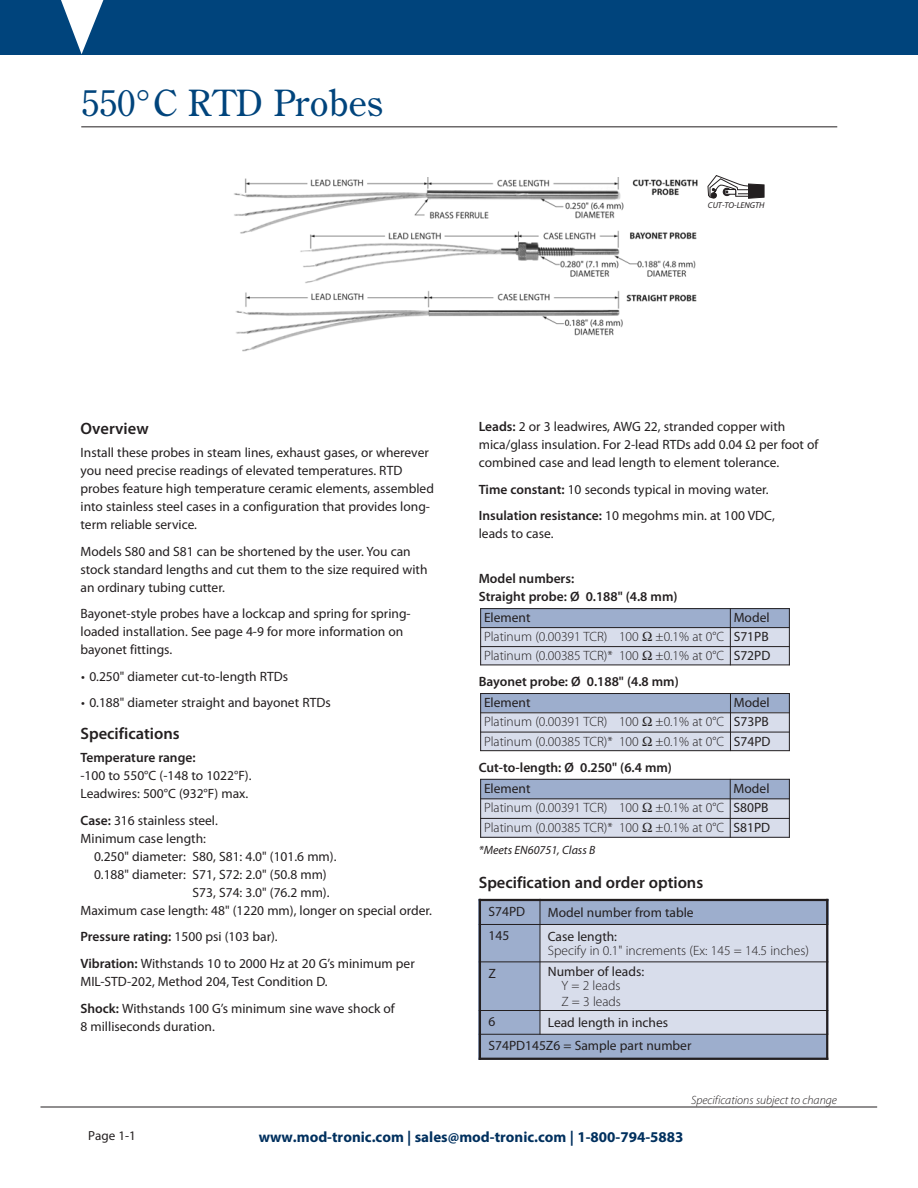
<style>
.page{position:relative;width:918px;height:1188px;background:#fff}
.page>*{position:absolute;margin:0;border:0;box-sizing:border-box;transform-origin:0 0}
.t1{font:36px "Century Old Style Std";color:#00447c}
.t2{font:600 16.5px "Myriad Pro";color:#231f20}
.t3{font:700 15px "Myriad Pro";color:#00305e}
.t4{font:13.5px/18px "Myriad Pro";color:#231f20}
.t5{font:300 13.5px/16.2px "Myriad Pro";color:#231f20}
.t6{font:600 13.5px/18px "Myriad Pro";color:#231f20}
.t7{font:13.05px "Myriad Pro";color:#231f20}
.t8{font:italic 300 12px "Myriad Pro";color:#231f20}
.t9{font:italic 12px "Myriad Pro";color:#231f20}
.t10{font:italic 8.55px "Myriad";color:#231f20}
.s1{font-weight:600}
.s2{font-weight:400}
</style>
<div class="page">
<div style="left:0;top:0;width:918px;height:54px;background:#00447c"></div>
<svg style="left:61px;top:0;width:43px;height:54px"></svg>
<hr style="left:40px;top:1107px;width:837px;height:1px;background:#231f20">
<img style="left:234px;top:177px;width:463px;height:175px">
<hr style="left:81px;top:126px;width:756px;height:1px;background:#231f20">
<div style="left:479px;top:899px;width:61px;height:25px;background:#9daecd"></div>
<div style="left:540px;top:899px;width:288px;height:25px;background:#9daecd"></div>
<div style="left:479px;top:924px;width:61px;height:38px;background:#9daecd"></div>
<div style="left:540px;top:924px;width:288px;height:38px;background:#d8ddeb"></div>
<div style="left:479px;top:962px;width:61px;height:49px;background:#9daecd"></div>
<div style="left:540px;top:962px;width:288px;height:49px;background:#d8ddeb"></div>
<div style="left:479px;top:1011px;width:61px;height:23px;background:#9daecd"></div>
<div style="left:540px;top:1011px;width:288px;height:23px;background:#d8ddeb"></div>
<div style="left:479px;top:1034px;width:348px;height:26px;background:#9daecd"></div>
<hr style="left:479px;top:899px;width:2px;height:161px;background:#231f20">
<hr style="left:540px;top:899px;width:1px;height:136px;background:#231f20">
<hr style="left:826px;top:899px;width:2px;height:161px;background:#231f20">
<hr style="left:479px;top:899px;width:349px;height:2px;background:#231f20">
<hr style="left:479px;top:924px;width:349px;height:1px;background:#231f20">
<hr style="left:479px;top:962px;width:349px;height:1px;background:#231f20">
<hr style="left:479px;top:1010px;width:349px;height:1px;background:#231f20">
<hr style="left:479px;top:1034px;width:349px;height:1px;background:#231f20">
<hr style="left:479px;top:1058px;width:349px;height:2px;background:#231f20">
<div style="left:480px;top:779px;width:250px;height:20px;background:#9daecd"></div>
<div style="left:730px;top:779px;width:60px;height:20px;background:#9daecd"></div>
<div style="left:480px;top:799px;width:250px;height:19px;background:#d8ddeb"></div>
<div style="left:730px;top:799px;width:60px;height:19px;background:#d8ddeb"></div>
<div style="left:480px;top:818px;width:250px;height:20px;background:#d8ddeb"></div>
<div style="left:730px;top:818px;width:60px;height:20px;background:#d8ddeb"></div>
<hr style="left:480px;top:779px;width:1px;height:59px;background:#231f20">
<hr style="left:730px;top:779px;width:1px;height:59px;background:#231f20">
<hr style="left:789px;top:779px;width:1px;height:59px;background:#231f20">
<hr style="left:480px;top:779px;width:310px;height:1px;background:#231f20">
<hr style="left:480px;top:798px;width:310px;height:1px;background:#231f20">
<hr style="left:480px;top:818px;width:310px;height:1px;background:#231f20">
<hr style="left:480px;top:837px;width:310px;height:1px;background:#231f20">
<div style="left:480px;top:693px;width:250px;height:20px;background:#9daecd"></div>
<div style="left:730px;top:693px;width:60px;height:20px;background:#9daecd"></div>
<div style="left:480px;top:713px;width:250px;height:19px;background:#d8ddeb"></div>
<div style="left:730px;top:713px;width:60px;height:19px;background:#d8ddeb"></div>
<div style="left:480px;top:732px;width:250px;height:19px;background:#d8ddeb"></div>
<div style="left:730px;top:732px;width:60px;height:19px;background:#d8ddeb"></div>
<hr style="left:480px;top:693px;width:1px;height:58px;background:#231f20">
<hr style="left:730px;top:693px;width:1px;height:58px;background:#231f20">
<hr style="left:789px;top:693px;width:1px;height:58px;background:#231f20">
<hr style="left:480px;top:693px;width:310px;height:1px;background:#231f20">
<hr style="left:480px;top:712px;width:310px;height:1px;background:#231f20">
<hr style="left:480px;top:732px;width:310px;height:1px;background:#231f20">
<hr style="left:480px;top:750px;width:310px;height:1px;background:#231f20">
<div style="left:480px;top:608px;width:250px;height:20px;background:#9daecd"></div>
<div style="left:730px;top:608px;width:60px;height:20px;background:#9daecd"></div>
<div style="left:480px;top:628px;width:250px;height:19px;background:#d8ddeb"></div>
<div style="left:730px;top:628px;width:60px;height:19px;background:#d8ddeb"></div>
<div style="left:480px;top:647px;width:250px;height:18px;background:#d8ddeb"></div>
<div style="left:730px;top:647px;width:60px;height:18px;background:#d8ddeb"></div>
<hr style="left:480px;top:608px;width:1px;height:57px;background:#231f20">
<hr style="left:730px;top:608px;width:1px;height:57px;background:#231f20">
<hr style="left:789px;top:608px;width:1px;height:57px;background:#231f20">
<hr style="left:480px;top:608px;width:310px;height:1px;background:#231f20">
<hr style="left:480px;top:627px;width:310px;height:1px;background:#231f20">
<hr style="left:480px;top:646px;width:310px;height:1px;background:#231f20">
<hr style="left:480px;top:665px;width:310px;height:1px;background:#231f20">
<svg style="left:708px;top:175px;width:56px;height:24px"></svg>
<h1 class="t1" style="left:81px;top:88px;width:303px">550°C RTD Probes</h1>
<p class="t10" style="left:708px;top:202px;width:58px">CUT-TO-LENGTH</p>
<p class="t2" style="left:81px;top:422px;width:70px">Overview</p>
<p class="t4" style="left:81px;top:445px;width:355px">Install these probes in steam lines, exhaust gases, or wherever you need precise readings of elevated temperatures. RTD probes feature high temperature ceramic elements, assembled into stainless steel cases in a configuration that provides long&shy;term reliable service.</p>
<p class="t4" style="left:81px;top:543px;width:349px">Models S80 and S81 can be shortened by the user. You can stock standard lengths and cut them to the size required with an ordinary tubing cutter.</p>
<p class="t4" style="left:81px;top:606px;width:332px">Bayonet-style probes have a lockcap and spring for spring&shy;loaded installation. See page 4-9 for more information on bayonet fittings.</p>
<p class="t4" style="left:81px;top:669px;width:209px">• 0.250" diameter cut-to-length RTDs</p>
<p class="t4" style="left:81px;top:695px;width:251px">• 0.188" diameter straight and bayonet RTDs</p>
<p class="t2" style="left:81px;top:727px;width:101px">Specifications</p>
<p class="t6" style="left:81px;top:749px;width:117px">Temperature range:</p>
<p class="t4" style="left:81px;top:768px;width:173px">-100 to 550°C (-148 to 1022°F).<br>Leadwires: 500°C (932°F) max.</p>
<p class="t4" style="left:81px;top:813px;width:139px"><span class="s1">Case:</span> 316 stainless steel.</p>
<p class="t4" style="left:81px;top:831px;width:127px">Minimum case length:</p>
<p class="t4" style="left:94px;top:849px;width:244px">0.250" diameter: S80, S81: 4.0" (101.6 mm).</p>
<p class="t4" style="left:94px;top:867px;width:234px">0.188" diameter: S71, S72: 2.0" (50.8 mm)</p>
<p class="t4" style="left:193px;top:884px;width:138px">S73, S74: 3.0" (76.2 mm).</p>
<p class="t4" style="left:81px;top:902px;width:353px">Maximum case length: 48" (1220 mm), longer on special order.</p>
<p class="t4" style="left:81px;top:925px;width:336px;line-height:26.7px"><span class="s1">Pressure rating:</span> 1500 psi (103 bar).<br><span class="s1">Vibration:</span> Withstands 10 to 2000 Hz at 20 G’s minimum per</p>
<p class="t4" style="left:81px;top:969px;width:316px;line-height:26.7px">MIL-STD-202, Method 204, Test Condition D.<br><span class="s1">Shock:</span> Withstands 100 G’s minimum sine wave shock of</p>
<p class="t4" style="left:81px;top:1018px;width:136px">8 milliseconds duration.</p>
<p class="t4" style="left:479px;top:419px;width:341px"><span class="s1">Leads:</span> 2 or 3 leadwires, AWG 22, stranded copper with mica/glass insulation. For 2-lead RTDs add 0.04 per foot of combined case and lead length to element tolerance.</p>
<p class="t4" style="left:479px;top:477px;width:298px;line-height:26.7px"><span class="s1">Time constant:</span> 10 seconds typical in moving water.<br><span class="s1">Insulation resistance:</span> 10 megohms min. at 100 VDC,</p>
<p class="t4" style="left:479px;top:526px;width:76px">leads to case.</p>
<p class="t6" style="left:479px;top:571px;width:200px">Model numbers:<br>Straight probe: Ø 0.188" (4.8 mm)</p>
<p class="t4" style="left:484px;top:610px;width:48px">Element</p>
<p class="t4" style="left:734px;top:610px;width:37px">Model</p>
<p class="t5" style="left:484px;top:630px;width:156px">Platinum (0.00391 TCR) 100</p>
<p class="t5" style="left:656px;top:630px;width:115px">±0.1% at 0°C <span class="s2">S71PB</span></p>
<p class="t5" style="left:484px;top:649px;width:156px">Platinum (0.00385 TCR)* 100</p>
<p class="t5" style="left:656px;top:649px;width:116px">±0.1% at 0°C <span class="s2">S72PD</span></p>
<p class="t6" style="left:479px;top:673px;width:202px">Bayonet probe: Ø 0.188" (4.8 mm)</p>
<p class="t4" style="left:484px;top:695px;width:48px">Element</p>
<p class="t4" style="left:734px;top:695px;width:37px">Model</p>
<p class="t5" style="left:484px;top:715px;width:156px">Platinum (0.00391 TCR) 100</p>
<p class="t5" style="left:656px;top:715px;width:115px">±0.1% at 0°C <span class="s2">S73PB</span></p>
<p class="t5" style="left:484px;top:734px;width:156px">Platinum (0.00385 TCR)* 100</p>
<p class="t5" style="left:656px;top:734px;width:116px">±0.1% at 0°C <span class="s2">S74PD</span></p>
<p class="t6" style="left:479px;top:759px;width:195px">Cut-to-length: Ø 0.250" (6.4 mm)</p>
<p class="t4" style="left:484px;top:781px;width:48px">Element</p>
<p class="t4" style="left:734px;top:781px;width:37px">Model</p>
<p class="t5" style="left:484px;top:801px;width:156px">Platinum (0.00391 TCR) 100</p>
<p class="t5" style="left:656px;top:801px;width:114px">±0.1% at 0°C <span class="s2">S80PB</span></p>
<p class="t5" style="left:484px;top:820px;width:156px">Platinum (0.00385 TCR)* 100</p>
<p class="t5" style="left:656px;top:820px;width:116px">±0.1% at 0°C <span class="s2">S81PD</span></p>
<p class="t9" style="left:479px;top:846px;width:118px">*Meets EN60751, Class B</p>
<p class="t2" style="left:479px;top:876px;width:226px">Specification and order options</p>
<p class="t4" style="left:489px;top:904px;width:38px">S74PD</p>
<p class="t4" style="left:548px;top:905px;width:147px">Model number from table</p>
<p class="t4" style="left:489px;top:928px;width:22px">145</p>
<p class="t4" style="left:548px;top:929px;width:71px">Case length:</p>
<p class="t5" style="left:548px;top:943px;width:263px">Specify in 0.1" increments (Ex: 145 = 14.5 inches)</p>
<p class="t4" style="left:489px;top:965px;width:9px">Z</p>
<p class="t4" style="left:548px;top:964px;width:98px">Number of leads:</p>
<p class="t5" style="left:561px;top:978px;width:61px">Y = 2 leads<br>Z = 3 leads</p>
<p class="t4" style="left:489px;top:1014px;width:8px">6</p>
<p class="t4" style="left:489px;top:1013px;width:204px;line-height:22.5px;text-indent:59px">Lead length in inches<br>S74PD145Z6 = Sample part number</p>
<p class="t8" style="left:691px;top:1095px;width:147px">Specifications subject to change</p>
<p class="t7" style="left:88px;top:1130px;width:49px">Page 1-1</p>
<p class="t3" style="left:259px;top:1127px;width:426px">www.mod-tronic.com | sales@mod-tronic.com | 1-800-794-5883</p>
</div>
